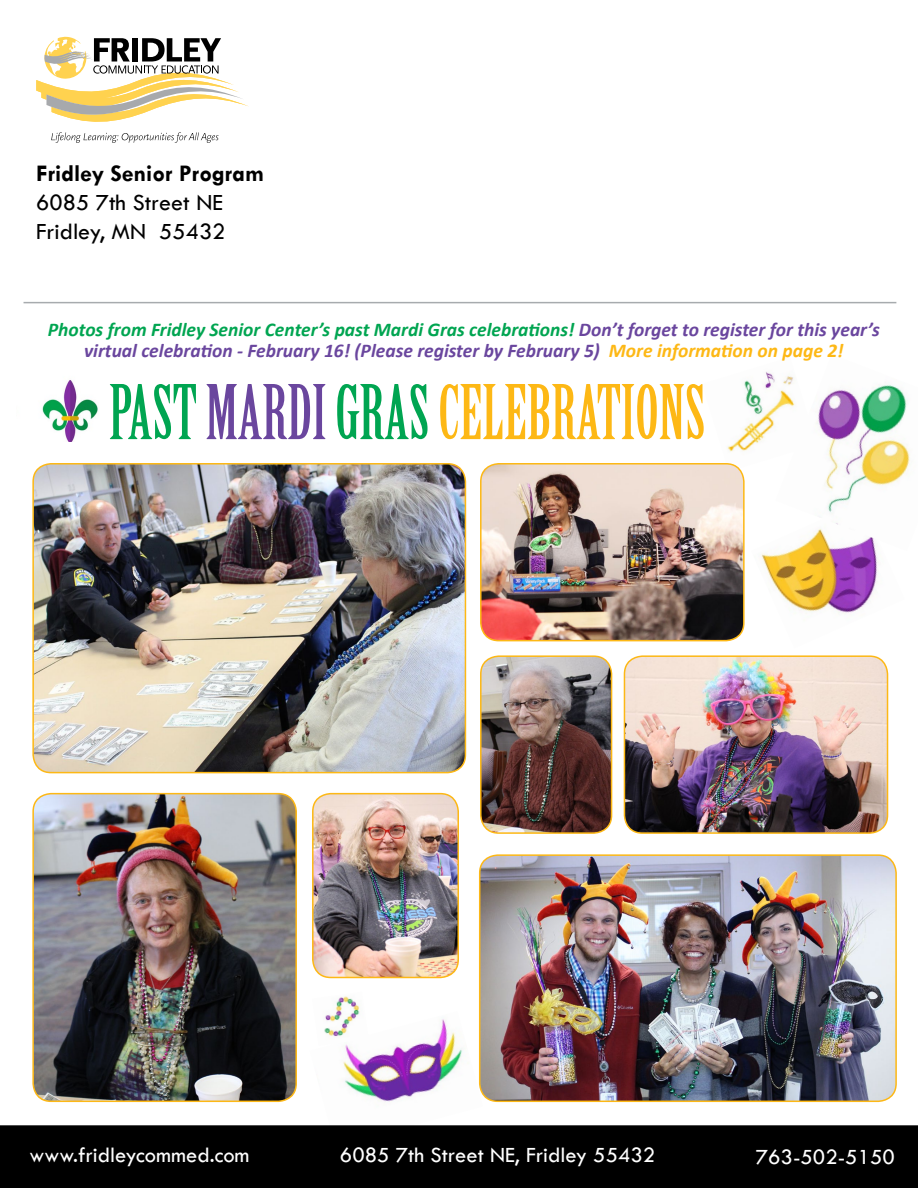
<style>
.page{position:relative;width:918px;height:1188px;background:#fff}
.page>*{position:absolute;margin:0;border:0;box-sizing:border-box;transform-origin:0 0}
.t1{font:73.5px "Birch Std";color:#fdb815}
.t2{font:24px/28.8px "Tw Cen";color:#000}
.t3{font:700 24px "Tw Cen";color:#000}
.t4{font:22.5px "Tw Cen";color:#fff}
.t5{font:italic 700 19.5px/21px "Calibri";color:#6a469e;text-align:center}
.s1{color:#00a551}
.s2{color:#fdb815}
.s3{color:#6a469e}
</style>
<div class="page">
<img style="left:727px;top:371px;width:49px;height:93px">
<img style="left:343px;top:1011px;width:137px;height:91px">
<svg style="left:36px;top:37px;width:213px;height:85px"></svg>
<svg style="left:51px;top:132px;width:168px;height:11px"></svg>
<div style="left:0;top:1125px;width:918px;height:63px;background:#000"></div>
<hr style="left:24px;top:302px;width:872px;height:1px;background:#a7abae">
<img style="left:761px;top:551px;width:118px;height:63px">
<img style="left:776px;top:376px;width:134px;height:175px">
<img style="left:42px;top:380px;width:56px;height:62px">
<img style="left:33px;top:464px;width:432px;height:309px">
<div style="left:32px;top:463px;width:434px;height:310px;border:2px solid #fdb815;border-radius:18px"></div>
<img style="left:324px;top:996px;width:45px;height:50px">
<img style="left:33px;top:794px;width:263px;height:307px">
<div style="left:32px;top:793px;width:265px;height:309px;border:2px solid #fdb815;border-radius:18px"></div>
<img style="left:481px;top:464px;width:263px;height:177px">
<div style="left:480px;top:463px;width:265px;height:178px;border:2px solid #fdb815;border-radius:18px"></div>
<img style="left:480px;top:857px;width:416px;height:244px">
<div style="left:479px;top:854px;width:418px;height:248px;border:2px solid #fdb815;border-radius:18px"></div>
<img style="left:624px;top:656px;width:264px;height:177px">
<div style="left:624px;top:655px;width:264px;height:179px;border:2px solid #fdb815;border-radius:18px"></div>
<img style="left:481px;top:656px;width:131px;height:177px">
<div style="left:480px;top:655px;width:132px;height:179px;border:2px solid #fdb815;border-radius:18px"></div>
<img style="left:313px;top:794px;width:145px;height:183px">
<div style="left:312px;top:793px;width:147px;height:185px;border:2px solid #fdb815;border-radius:18px"></div>
<p class="t3" style="left:36px;top:159px;width:229px">Fridley Senior Program</p>
<p class="t2" style="left:36px;top:188px;width:191px">6085 7th Street NE<br>Fridley, MN 55432</p>
<p class="t5" style="left:48px;top:319px;width:833px"><span class="s1">Photos from Fridley Senior Center’s past Mardi Gras celebrations!</span> Don’t forget to register for this year’s virtual celebration - February 16! (Please register by February 5) <span class="s2">More information on page 2!</span></p>
<h1 class="t1" style="left:109px;top:371px;width:374px"><span class="s1">PAST</span> <span class="s3">MARDI</span> <span class="s1">GRAS</span> CELEBRATIONS</h1>
<p class="t4" style="left:29px;top:1142px;width:222px">www.fridleycommed.com</p>
<p class="t4" style="left:340px;top:1142px;width:317px">6085 7th Street NE, Fridley 55432</p>
<p class="t4" style="left:756px;top:1143px;width:141px">763-502-5150</p>
</div>
